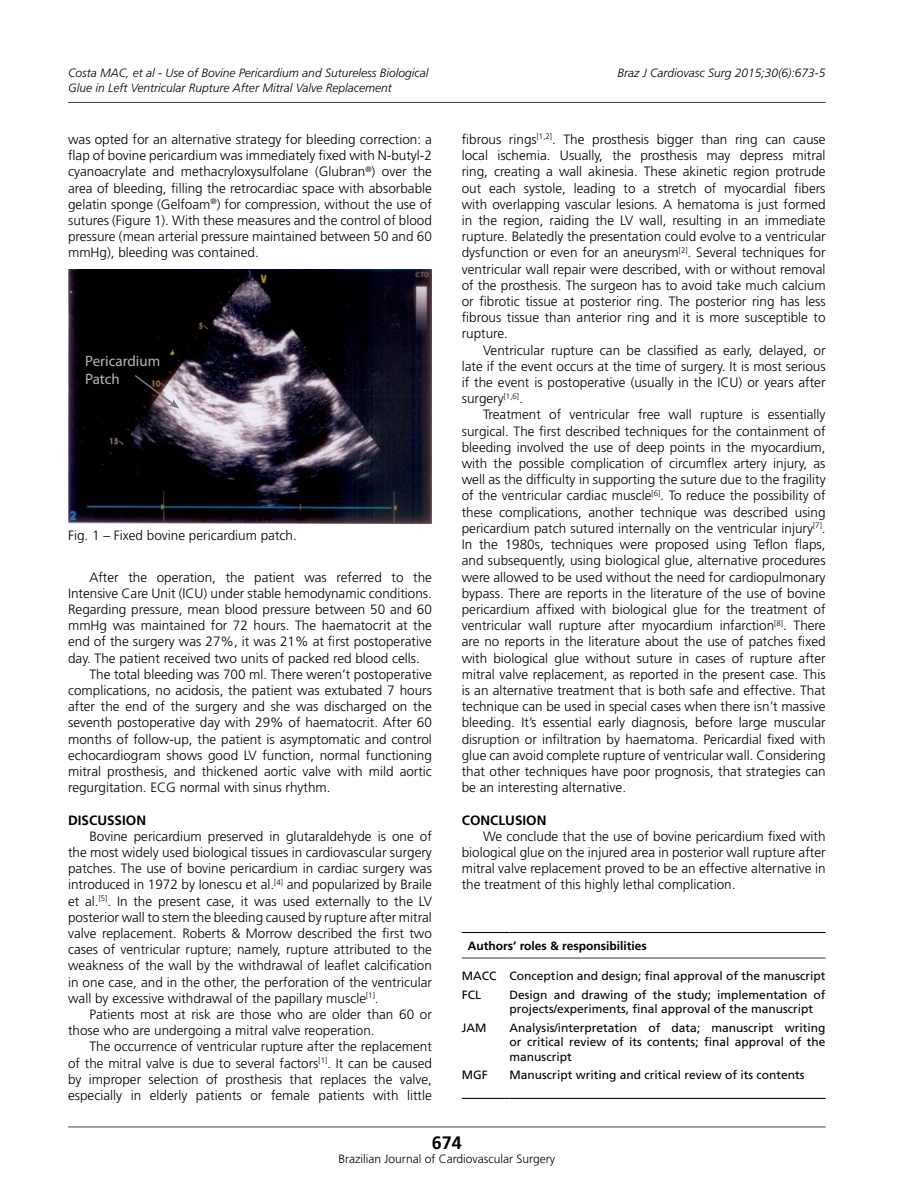
<style>
.page{position:relative;width:915px;height:1191px;background:#fff}
.page>*{position:absolute;margin:0;border:0;box-sizing:border-box;transform-origin:0 0}
.t1{font:700 18px "Frutiger";color:#000}
.t2{font:15px/18px "Myriad Pro";color:#b4b6b8}
.t3{font:300 13.5px/16.2px "Frutiger";color:#000;text-align:justify}
.t4{font:700 13.5px "Frutiger";color:#000}
.t5{font:12px/18.6px "Frutiger";color:#000}
.t6{font:italic 300 12px "Frutiger";color:#000}
.t7{font:300 12px "Frutiger";color:#000}
.t8{font:700 12px "Frutiger";color:#000}
</style>
<div class="page">
<hr style="left:68px;top:102px;width:757px;height:1px;background:#414042">
<hr style="left:68px;top:1126px;width:757px;height:1px;background:#414042">
<hr style="left:461px;top:932px;width:48px;height:1px;background:#000">
<hr style="left:509px;top:932px;width:316px;height:1px;background:#000">
<hr style="left:461px;top:957px;width:48px;height:1px;background:#434345">
<hr style="left:509px;top:957px;width:316px;height:1px;background:#434345">
<hr style="left:461px;top:1097px;width:48px;height:2px;background:#000">
<hr style="left:509px;top:1097px;width:316px;height:2px;background:#000">
<img style="left:68px;top:270px;width:364px;height:253px">
<svg style="left:133px;top:373px;width:46px;height:36px;background:#50474b"></svg>
<p class="t6" style="left:68px;top:66px;width:362px">Costa MAC, et al - Use of Bovine Pericardium and Sutureless Biological</p>
<p class="t6" style="left:617px;top:66px;width:210px">Braz J Cardiovasc Surg 2015;30(6):673-5</p>
<p class="t6" style="left:68px;top:81px;width:325px">Glue in Left Ventricular Rupture After Mitral Valve Replacement</p>
<p class="t3" style="left:68px;top:131px;width:365px">was opted for an alternative strategy for bleeding correction: a flap of bovine pericardium was immediately fixed with N-butyl-2 cyanoacrylate and methacryloxysulfolane (Glubran<sup>®</sup>) over the area of bleeding, filling the retrocardiac space with absorbable gelatin sponge (Gelfoam<sup>®</sup>) for compression, without the use of sutures (Figure 1). With these measures and the control of blood pressure (mean arterial pressure maintained between 50 and 60 mmHg), bleeding was contained.</p>
<p class="t3" style="left:461px;top:131px;width:365px">fibrous rings<sup>[1,2]</sup>. The prosthesis bigger than ring can cause local ischemia. Usually, the prosthesis may depress mitral ring, creating a wall akinesia. These akinetic region protrude out each systole, leading to a stretch of myocardial fibers with overlapping vascular lesions. A hematoma is just formed in the region, raiding the LV wall, resulting in an immediate rupture. Belatedly the presentation could evolve to a ventricular dysfunction or even for an aneurysm<sup>[2]</sup>. Several techniques for ventricular wall repair were described, with or without removal of the prosthesis. The surgeon has to avoid take much calcium or fibrotic tissue at posterior ring. The posterior ring has less fibrous tissue than anterior ring and it is more susceptible to rupture.</p>
<p class="t3" style="left:461px;top:342px;width:365px;text-indent:21px">Ventricular rupture can be classified as early, delayed, or late if the event occurs at the time of surgery. It is most serious if the event is postoperative (usually in the ICU) or years after surgery<sup>[1,6]</sup>.</p>
<p class="t3" style="left:461px;top:407px;width:365px;text-indent:21px">Treatment of ventricular free wall rupture is essentially surgical. The first described techniques for the containment of bleeding involved the use of deep points in the myocardium, with the possible complication of circumflex artery injury, as well as the difficulty in supporting the suture due to the fragility of the ventricular cardiac muscle<sup>[6]</sup>. To reduce the possibility of these complications, another technique was described using pericardium patch sutured internally on the ventricular injury<sup>[7]</sup>.<br>In the 1980s, techniques were proposed using Teflon flaps, and subsequently, using biological glue, alternative procedures were allowed to be used without the need for cardiopulmonary bypass. There are reports in the literature of the use of bovine pericardium affixed with biological glue for the treatment of ventricular wall rupture after myocardium infarction<sup>[8]</sup>. There are no reports in the literature about the use of patches fixed with biological glue without suture in cases of rupture after mitral valve replacement, as reported in the present case. This is an alternative treatment that is both safe and effective. That technique can be used in special cases when there isn’t massive bleeding. It’s essential early diagnosis, before large muscular disruption or infiltration by haematoma. Pericardial fixed with glue can avoid complete rupture of ventricular wall. Considering that other techniques have poor prognosis, that strategies can be an interesting alternative.</p>
<p class="t4" style="left:461px;top:812px;width:86px">CONCLUSION</p>
<p class="t3" style="left:461px;top:828px;width:365px;text-indent:21px">We conclude that the use of bovine pericardium fixed with biological glue on the injured area in posterior wall rupture after mitral valve replacement proved to be an effective alternative in the treatment of this highly lethal complication.</p>
<p class="t2" style="left:85px;top:352px;width:77px">Pericardium<br>Patch</p>
<p class="t3" style="left:68px;top:527px;width:230px">Fig. 1 – Fixed bovine pericardium patch.</p>
<p class="t3" style="left:89px;top:569px;width:344px">After the operation, the patient was referred to the</p>
<p class="t3" style="left:68px;top:585px;width:365px">Intensive Care Unit (ICU) under stable hemodynamic conditions.</p>
<p class="t3" style="left:68px;top:601px;width:365px">Regarding pressure, mean blood pressure between 50 and 60</p>
<p class="t3" style="left:68px;top:617px;width:365px">mmHg was maintained for 72 hours. The haematocrit at the</p>
<p class="t3" style="left:68px;top:633px;width:365px">end of the surgery was 27%, it was 21% at first postoperative</p>
<p class="t3" style="left:68px;top:650px;width:353px">day. The patient received two units of packed red blood cells.</p>
<p class="t3" style="left:89px;top:666px;width:344px">The total bleeding was 700 ml. There weren’t postoperative</p>
<p class="t3" style="left:68px;top:682px;width:365px">complications, no acidosis, the patient was extubated 7 hours</p>
<p class="t3" style="left:68px;top:698px;width:365px">after the end of the surgery and she was discharged on the</p>
<p class="t3" style="left:68px;top:714px;width:365px">seventh postoperative day with 29% of haematocrit. After 60</p>
<p class="t3" style="left:68px;top:731px;width:365px">months of follow-up, the patient is asymptomatic and control</p>
<p class="t3" style="left:68px;top:747px;width:365px">echocardiogram shows good LV function, normal functioning</p>
<p class="t3" style="left:68px;top:763px;width:365px">mitral prosthesis, and thickened aortic valve with mild aortic</p>
<p class="t3" style="left:68px;top:779px;width:264px">regurgitation. ECG normal with sinus rhythm.</p>
<p class="t4" style="left:68px;top:812px;width:80px">DISCUSSION</p>
<p class="t3" style="left:68px;top:828px;width:365px;text-indent:21px">Bovine pericardium preserved in glutaraldehyde is one of the most widely used biological tissues in cardiovascular surgery patches. The use of bovine pericardium in cardiac surgery was introduced in 1972 by Ionescu et al.<sup>[4]</sup> and popularized by Braile et al.<sup>[5]</sup>. In the present case, it was used externally to the LV posterior wall to stem the bleeding caused by rupture after mitral valve replacement. Roberts &amp; Morrow described the first two cases of ventricular rupture; namely, rupture attributed to the weakness of the wall by the withdrawal of leaflet calcification in one case, and in the other, the perforation of the ventricular wall by excessive withdrawal of the papillary muscle<sup>[1]</sup>.</p>
<p class="t3" style="left:68px;top:1006px;width:365px;text-indent:21px">Patients most at risk are those who are older than 60 or those who are undergoing a mitral valve reoperation.</p>
<p class="t3" style="left:68px;top:1038px;width:365px;text-indent:21px">The occurrence of ventricular rupture after the replacement of the mitral valve is due to several factors<sup>[1]</sup>. It can be caused by improper selection of prosthesis that replaces the valve, especially in elderly patients or female patients with little</p>
<p class="t8" style="left:467px;top:938px;width:180px">Authors’ roles &amp; responsibilities</p>
<p class="t5" style="left:461px;top:966px;width:36px">MACC<br>FCL</p>
<p class="t5" style="left:461px;top:1018px;width:26px">JAM</p>
<p class="t5" style="left:461px;top:1065px;width:27px">MGF</p>
<p class="t5" style="left:509px;top:966px;width:317px">Conception and design; final approval of the manuscript<br>Design and drawing of the study; implementation of</p>
<p class="t5" style="left:509px;top:999px;width:317px">projects/experiments, final approval of the manuscript<br>Analysis/interpretation of data; manuscript writing</p>
<p class="t5" style="left:509px;top:1034px;width:317px;line-height:14.4px">or critical review of its contents; final approval of the manuscript</p>
<p class="t5" style="left:509px;top:1065px;width:296px">Manuscript writing and critical review of its contents</p>
<h1 class="t1" style="left:431px;top:1132px;width:32px">674</h1>
<p class="t7" style="left:338px;top:1152px;width:218px">Brazilian Journal of Cardiovascular Surgery</p>
</div>
